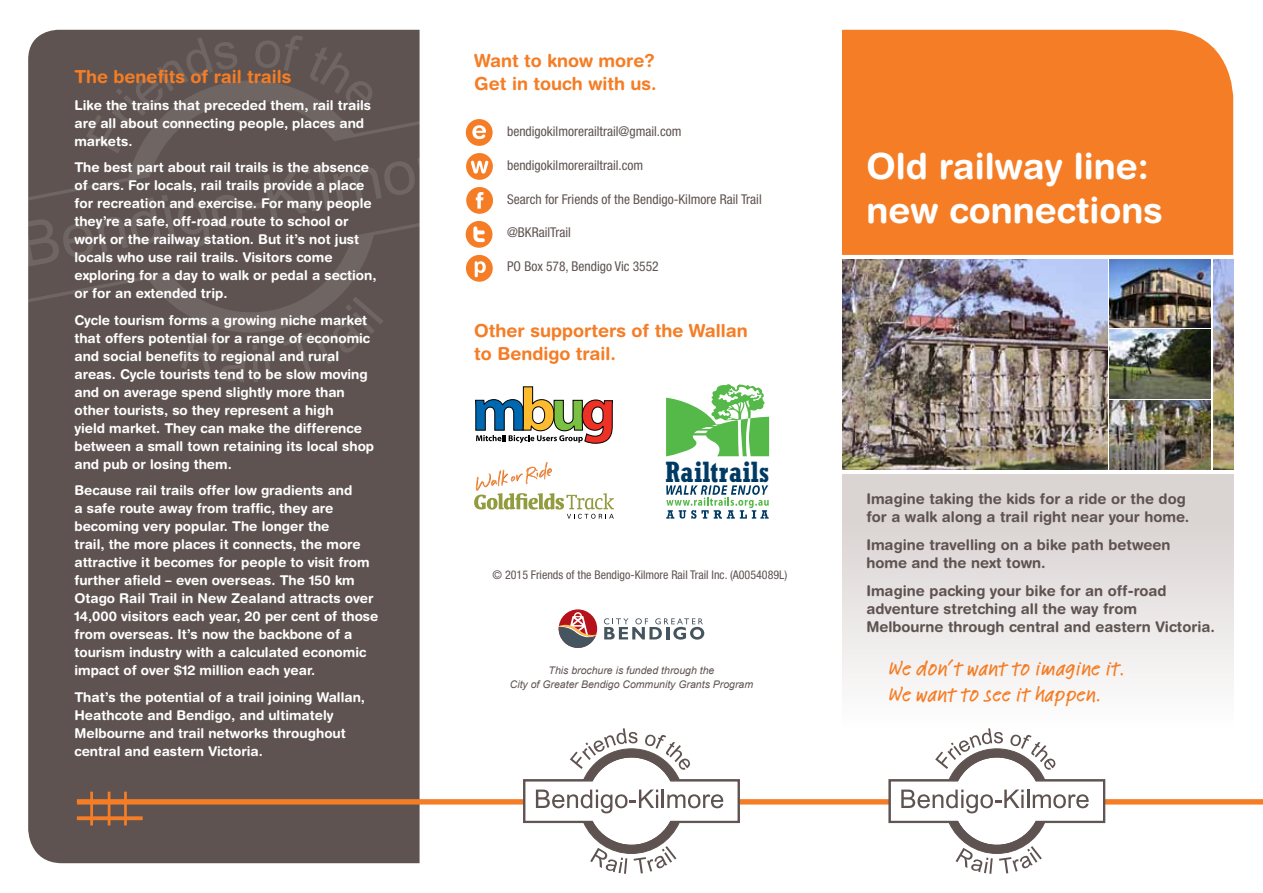
<style>
.page{position:relative;width:1263px;height:893px;background:#fff}
.page>*{position:absolute;margin:0;border:0;box-sizing:border-box;transform-origin:0 0}
.t1{font:700 36px/43.2px "Helvetica Rounded LT Std";color:#fff}
.t2{font:700 condensed 28.95px "Rockwell";letter-spacing:.01em;color:#003a63;scale:.96 1}
.t3{font:500 21.9px/26.2px "Linotype Feltpen";color:#f57d25}
.t4{font:700 18px/22.5px "Helvetica Rounded LT Std";color:#f57d25}
.t5{font:700 14.7px/17.7px "Helvetica Rounded LT Std";color:#5e5350}
.t6{font:700 13.5px/18px "Helvetica Rounded LT Std";color:#fff}
.t7{font:condensed 13.5px "Helvetica Neue LT Std";color:#5e5350}
.t8{font:condensed 12px "Helvetica Neue LT Std";color:#5e5350}
.t9{font:italic 10.5px/13.5px "Arial";color:#5e5350;text-align:center}
</style>
<div class="page">
<div style="left:842px;top:30px;width:391px;height:225px;background:#f57d25"></div>
<div style="left:28px;top:30px;width:392px;height:833px;background:#5e5350"></div>
<svg style="left:181px;top:340px;width:64px;height:42px;background:#625855"></svg>
<svg style="left:253px;top:344px;width:18px;height:38px"></svg>
<svg style="left:283px;top:340px;width:101px;height:33px;background:#605552"></svg>
<svg style="left:28px;top:277px;width:460px;height:63px;background:#786f6d"></svg>
<img style="left:842px;top:259px;width:391px;height:210px">
<svg style="left:1108px;top:259px;width:104px;height:211px"></svg>
<img style="left:1110px;top:259px;width:101px;height:69px">
<img style="left:1110px;top:330px;width:101px;height:68px">
<img style="left:1110px;top:400px;width:101px;height:69px">
<svg style="left:466px;top:255px;width:27px;height:27px"></svg>
<svg style="left:28px;top:35px;width:465px;height:242px;background:#796e6a"></svg>
<svg style="left:474px;top:462px;width:140px;height:57px"></svg>
<svg style="left:475px;top:386px;width:138px;height:58px"></svg>
<svg style="left:666px;top:384px;width:103px;height:73px"></svg>
<svg style="left:666px;top:485px;width:103px;height:34px"></svg>
<svg style="left:604px;top:618px;width:100px;height:22px"></svg>
<svg style="left:559px;top:609px;width:38px;height:39px"></svg>
<svg style="left:559px;top:612px;width:37px;height:36px"></svg>
<div style="left:842px;top:474px;width:391px;height:327px;background:linear-gradient(to bottom,#d6cfce,#fff)"></div>
<div style="left:77px;top:799px;width:1186px;height:6px;background:#f57d25"></div>
<svg style="left:77px;top:816px;width:66px;height:4px"></svg>
<hr style="left:108px;top:792px;width:2px;height:33px;background:#f57d25">
<hr style="left:90px;top:792px;width:3px;height:33px;background:#f57d25">
<hr style="left:124px;top:792px;width:3px;height:33px;background:#f57d25">
<svg style="left:889px;top:728px;width:216px;height:146px"></svg>
<svg style="left:523px;top:728px;width:217px;height:146px"></svg>
<h3 class="t4" style="left:74px;top:65px;width:219px">The benefits of rail trails</h3>
<p class="t6" style="left:74px;top:96px;width:298px">Like the trains that preceded them, rail trails are all about connecting people, places and markets.</p>
<p class="t6" style="left:74px;top:158px;width:304px">The best part about rail trails is the absence of cars. For locals, rail trails provide a place for recreation and exercise. For many people they’re a safe, off-road route to school or work or the railway station. But it’s not just locals who use rail trails. Visitors come exploring for a day to walk or pedal a section, or for an extended trip.</p>
<p class="t6" style="left:74px;top:310px;width:301px">Cycle tourism forms a growing niche market that offers potential for a range of economic and social benefits to regional and rural areas. Cycle tourists tend to be slow moving and on average spend slightly more than other tourists, so they represent a high<br>yield market. They can make the difference between a small town retaining its local shop and pub or losing them.</p>
<p class="t6" style="left:74px;top:481px;width:306px">Because rail trails offer low gradients and<br>a safe route away from traffic, they are becoming very popular. The longer the<br>trail, the more places it connects, the more attractive it becomes for people to visit from further afield – even overseas. The 150 km Otago Rail Trail in New Zealand attracts over 14,000 visitors each year, 20 per cent of those from overseas. It’s now the backbone of a tourism industry with a calculated economic impact of over $12 million each year.</p>
<p class="t6" style="left:74px;top:687px;width:292px">That’s the potential of a trail joining Wallan, Heathcote and Bendigo, and ultimately Melbourne and trail networks throughout central and eastern Victoria.</p>
<h3 class="t4" style="left:474px;top:49px;width:184px">Want to know more?<br>Get in touch with us.</h3>
<p class="t7" style="left:507px;top:124px;width:176px">bendigokilmorerailtrail@gmail.com</p>
<p class="t7" style="left:507px;top:157px;width:138px">bendigokilmorerailtrail.com</p>
<p class="t7" style="left:507px;top:191px;width:256px">Search for Friends of the Bendigo-Kilmore Rail Trail</p>
<p class="t7" style="left:507px;top:225px;width:65px">@BKRailTrail</p>
<p class="t7" style="left:507px;top:259px;width:153px">PO Box 578, Bendigo Vic 3552</p>
<h3 class="t4" style="left:474px;top:319px;width:275px">Other supporters of the Wallan to Bendigo trail.</h3>
<h2 class="t2" style="left:665px;top:455px;width:110px">Railtrails</h2>
<p class="t8" style="left:493px;top:568px;width:296px">© 2015 Friends of the Bendigo-Kilmore Rail Trail Inc. (A0054089L)</p>
<p class="t9" style="left:510px;top:664px;width:245px">This brochure is funded through the<br>City of Greater Bendigo Community Grants Program</p>
<h1 class="t1" style="left:866px;top:144px;width:298px">Old railway line: new connections</h1>
<p class="t5" style="left:866px;top:490px;width:325px">Imagine taking the kids for a ride or the dog for a walk along a trail right near your home.</p>
<p class="t5" style="left:866px;top:536px;width:306px">Imagine travelling on a bike path between home and the next town.</p>
<p class="t5" style="left:866px;top:582px;width:350px">Imagine packing your bike for an off-road adventure stretching all the way from<br>Melbourne through central and eastern Victoria.</p>
<h3 class="t3" style="left:889px;top:654px;width:237px">We don’t want to imagine it.<br>We want to see it happen.</h3>
</div>
